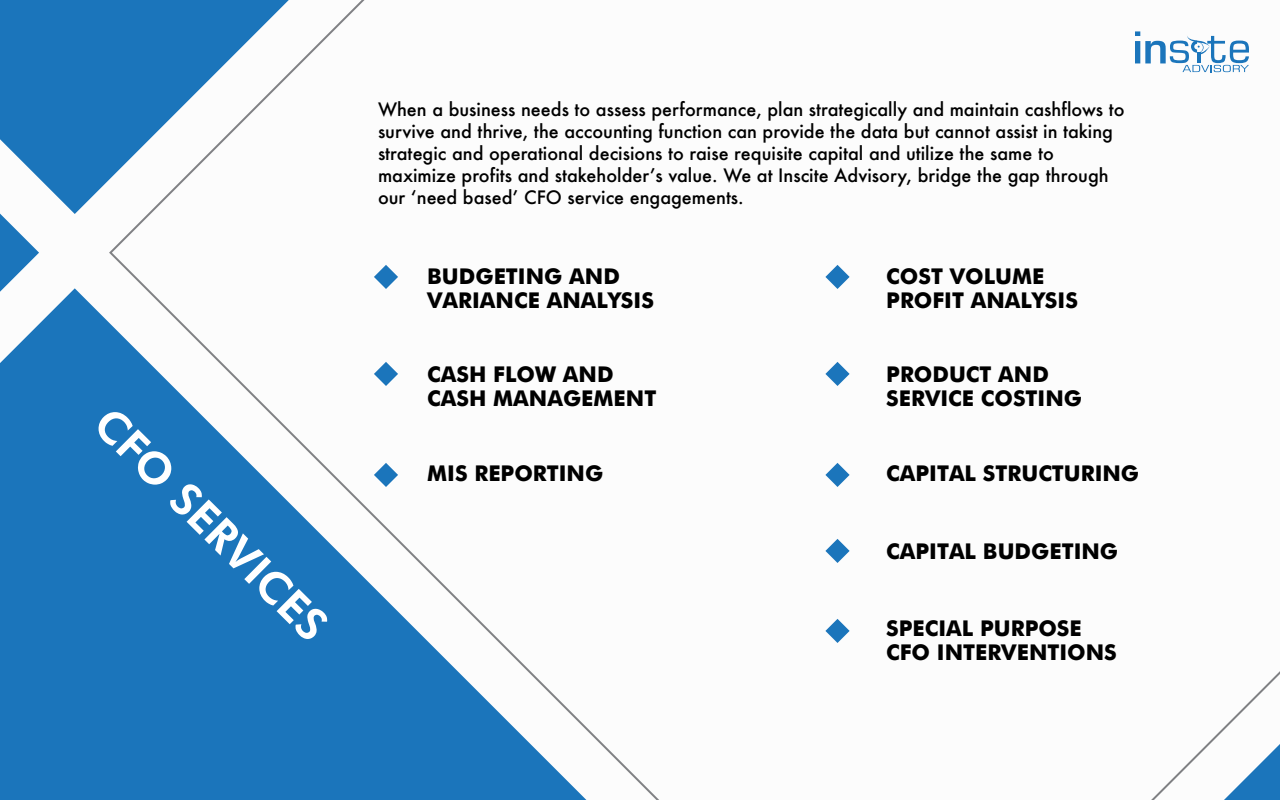
<style>
.page{position:relative;width:1280px;height:800px;background:#fff}
.page>*{position:absolute;margin:0;border:0;box-sizing:border-box;transform-origin:0 0}
.t1{font:800 44px "Futura BT";color:#fff}
.t2{font:700 21.7px/24.2px "Futura";color:#000}
.t3{font:500 18px/22px "Futura";color:#000}
</style>
<div class="page">
<svg style="left:0;top:214px;width:39px;height:74px"></svg>
<svg style="left:0;top:0;width:365px;height:214px"></svg>
<svg style="left:1151px;top:671px;width:129px;height:129px"></svg>
<svg style="left:0;top:288px;width:659px;height:512px;fill:#1b75bb"></svg>
<svg style="left:1135px;top:31px;width:114px;height:41px"></svg>
<svg style="left:825px;top:265px;width:25px;height:24px"></svg>
<svg style="left:825px;top:362px;width:25px;height:24px"></svg>
<svg style="left:825px;top:463px;width:25px;height:24px"></svg>
<svg style="left:825px;top:539px;width:25px;height:24px"></svg>
<svg style="left:825px;top:619px;width:25px;height:24px"></svg>
<svg style="left:374px;top:265px;width:24px;height:24px"></svg>
<svg style="left:374px;top:463px;width:24px;height:24px"></svg>
<svg style="left:374px;top:362px;width:24px;height:24px"></svg>
<h1 class="t1" style="left:121px;top:396px;width:309px;rotate:45deg">CFO SERVICES</h1>
<p class="t3" style="left:378px;top:98px;width:748px">When a business needs to assess performance, plan strategically and maintain cashflows to survive and thrive, the accounting function can provide the data but cannot assist in taking strategic and operational decisions to raise requisite capital and utilize the same to maximize profits and stakeholderʼs value. We at Inscite Advisory, bridge the gap through our ʻneed basedʼ CFO service engagements.</p>
<p class="t2" style="left:427px;top:263px;width:228px">BUDGETING AND<br>VARIANCE ANALYSIS</p>
<p class="t2" style="left:427px;top:360px;width:231px">CASH FLOW AND<br>CASH MANAGEMENT</p>
<p class="t2" style="left:427px;top:460px;width:178px">MIS REPORTING</p>
<p class="t2" style="left:886px;top:263px;width:193px">COST VOLUME<br>PROFIT ANALYSIS</p>
<p class="t2" style="left:886px;top:360px;width:197px">PRODUCT AND<br>SERVICE COSTING</p>
<p class="t2" style="left:886px;top:460px;width:254px">CAPITAL STRUCTURING</p>
<p class="t2" style="left:886px;top:537px;width:233px">CAPITAL BUDGETING</p>
<p class="t2" style="left:886px;top:614px;width:232px">SPECIAL PURPOSE<br>CFO INTERVENTIONS</p>
</div>
